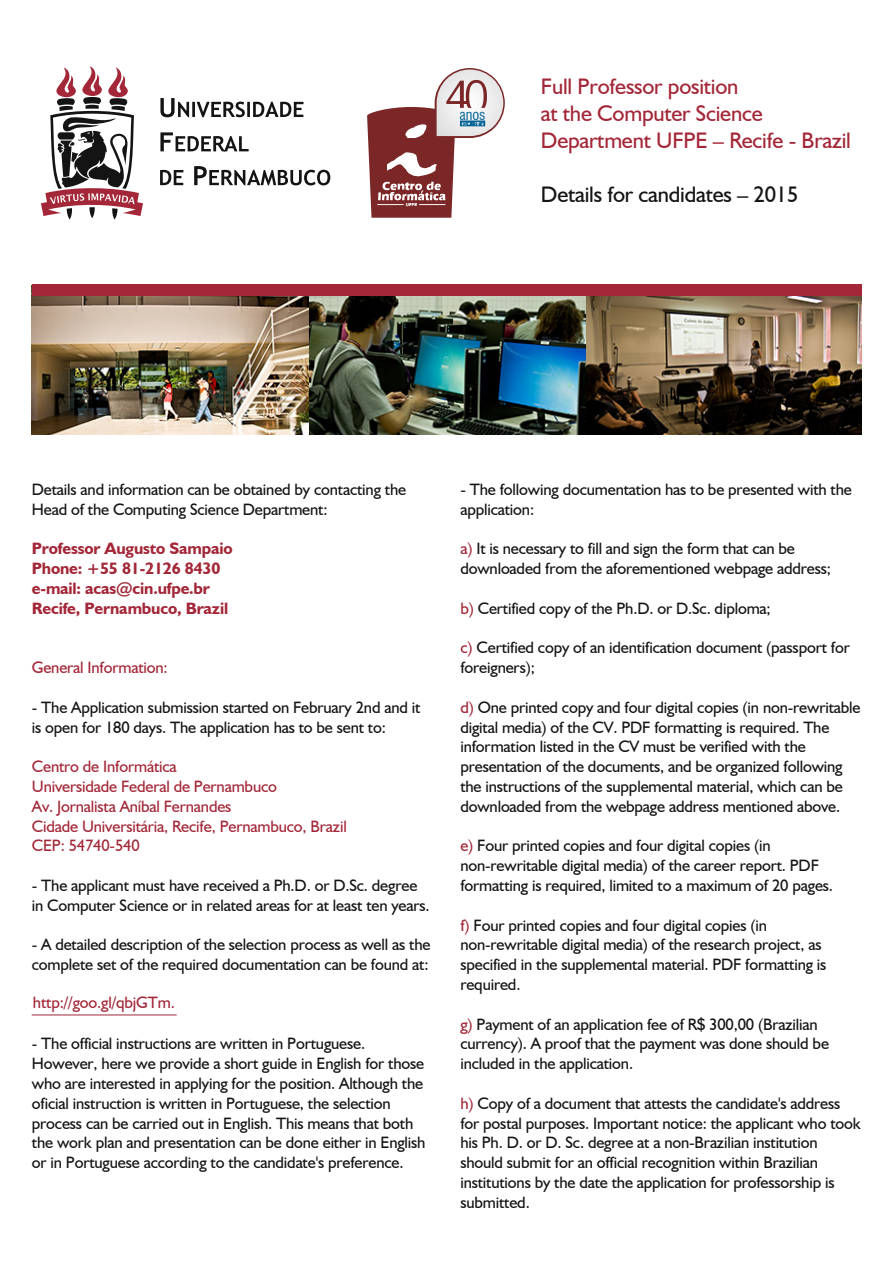
<style>
.page{position:relative;width:893px;height:1263px;background:#fff}
.page>*{position:absolute;margin:0;border:0;box-sizing:border-box;transform-origin:0 0}
.t1{font:22.5px/27px "Humanist 521 BT";letter-spacing:-.01em;color:#a32738}
.t2{font:22.5px "Humanist 521 BT";letter-spacing:-.01em;color:#141414}
.t3{font:16.5px/19.8px "Humanist 521 BT";letter-spacing:-.01em;color:#141414}
.t4{font:16.5px/19.8px "Humanist 521 BT";letter-spacing:-.01em;color:#a32738}
.t5{font:700 16.5px/19.8px "Humanist 521 BT";letter-spacing:-.01em;color:#a32738}
.t6{font:condensed 14.25px "Swiss 721 BT";color:#006296}
.s1{color:#a32738}
</style>
<div class="page">
<svg style="left:160px;top:98px;width:143px;height:19px"></svg>
<svg style="left:160px;top:132px;width:89px;height:19px"></svg>
<svg style="left:160px;top:166px;width:170px;height:19px"></svg>
<svg style="left:41px;top:66px;width:102px;height:153px"></svg>
<img style="left:32px;top:295px;width:829px;height:139px">
<svg style="left:367px;top:68px;width:138px;height:150px"></svg>
<div style="left:32px;top:284px;width:829px;height:11px;background:#a32738"></div>
<hr style="left:32px;top:1014px;width:145px;height:1px;background:#a32738">
<p class="t6" style="left:459px;top:106px;width:28px">anos</p>
<h1 class="t1" style="left:541px;top:73px;width:312px">Full Professor position<br>at the Computer Science<br>Department UFPE – Recife - Brazil</h1>
<h1 class="t2" style="left:541px;top:181px;width:259px">Details for candidates – 2015</h1>
<p class="t3" style="left:32px;top:479px;width:376px">Details and information can be obtained by contacting the<br>Head of the Computing Science Department:</p>
<p class="t5" style="left:32px;top:538px;width:202px">Professor Augusto Sampaio<br>Phone: +55 81-2126 8430 e-mail: acas@cin.ufpe.br<br>Recife, Pernambuco, Brazil</p>
<p class="t4" style="left:32px;top:657px;width:137px">General Information:</p>
<p class="t3" style="left:32px;top:697px;width:390px">- The Application submission started on February 2nd and it is open for 180 days. The application has to be sent to:</p>
<p class="t4" style="left:32px;top:756px;width:316px">Centro de Informática<br>Universidade Federal de Pernambuco<br>Av. Jornalista Aníbal Fernandes<br>Cidade Universitária, Recife, Pernambuco, Brazil<br>CEP: 54740-540</p>
<p class="t3" style="left:32px;top:875px;width:399px">- The applicant must have received a Ph.D. or D.Sc. degree in Computer Science or in related areas for at least ten years.</p>
<p class="t3" style="left:32px;top:934px;width:400px">- A detailed description of the selection process as well as the complete set of the required documentation can be found at:</p>
<p class="t4" style="left:33px;top:992px;width:143px">http://goo.gl/qbjGTm.</p>
<p class="t3" style="left:32px;top:1033px;width:395px">- The official instructions are written in Portuguese.<br>However, here we provide a short guide in English for those who are interested in applying for the position. Although the oficial instruction is written in Portuguese, the selection process can be carried out in English. This means that both the work plan and presentation can be done either in English or in Portuguese according to the candidate's preference.</p>
<p class="t3" style="left:460px;top:479px;width:393px">- The following documentation has to be presented with the application:</p>
<p class="t3" style="left:460px;top:538px;width:372px"><span class="s1">a)</span> It is necessary to fill and sign the form that can be downloaded from the aforementioned webpage address;</p>
<p class="t3" style="left:460px;top:598px;width:312px"><span class="s1">b)</span> Certified copy of the Ph.D. or D.Sc. diploma;</p>
<p class="t3" style="left:460px;top:637px;width:391px"><span class="s1">c)</span> Certified copy of an identification document (passport for foreigners);</p>
<p class="t3" style="left:460px;top:697px;width:402px"><span class="s1">d)</span> One printed copy and four digital copies (in non-rewritable digital media) of the CV. PDF formatting is required. The information listed in the CV must be verified with the presentation of the documents, and be organized following the instructions of the supplemental material, which can be downloaded from the webpage address mentioned above.</p>
<p class="t3" style="left:460px;top:835px;width:374px"><span class="s1">e)</span> Four printed copies and four digital copies (in non-rewritable digital media) of the career report. PDF formatting is required, limited to a maximum of 20 pages.</p>
<p class="t3" style="left:460px;top:915px;width:368px"><span class="s1">f)</span> Four printed copies and four digital copies (in non-rewritable digital media) of the research project, as specified in the supplemental material. PDF formatting is required.</p>
<p class="t3" style="left:460px;top:1014px;width:370px"><span class="s1">g)</span> Payment of an application fee of R$ 300,00 (Brazilian currency). A proof that the payment was done should be included in the application.</p>
<p class="t3" style="left:460px;top:1093px;width:402px"><span class="s1">h)</span> Copy of a document that attests the candidate's address for postal purposes. Important notice: the applicant who took his Ph. D. or D. Sc. degree at a non-Brazilian institution should submit for an official recognition within Brazilian institutions by the date the application for professorship is submitted.</p>
</div>
